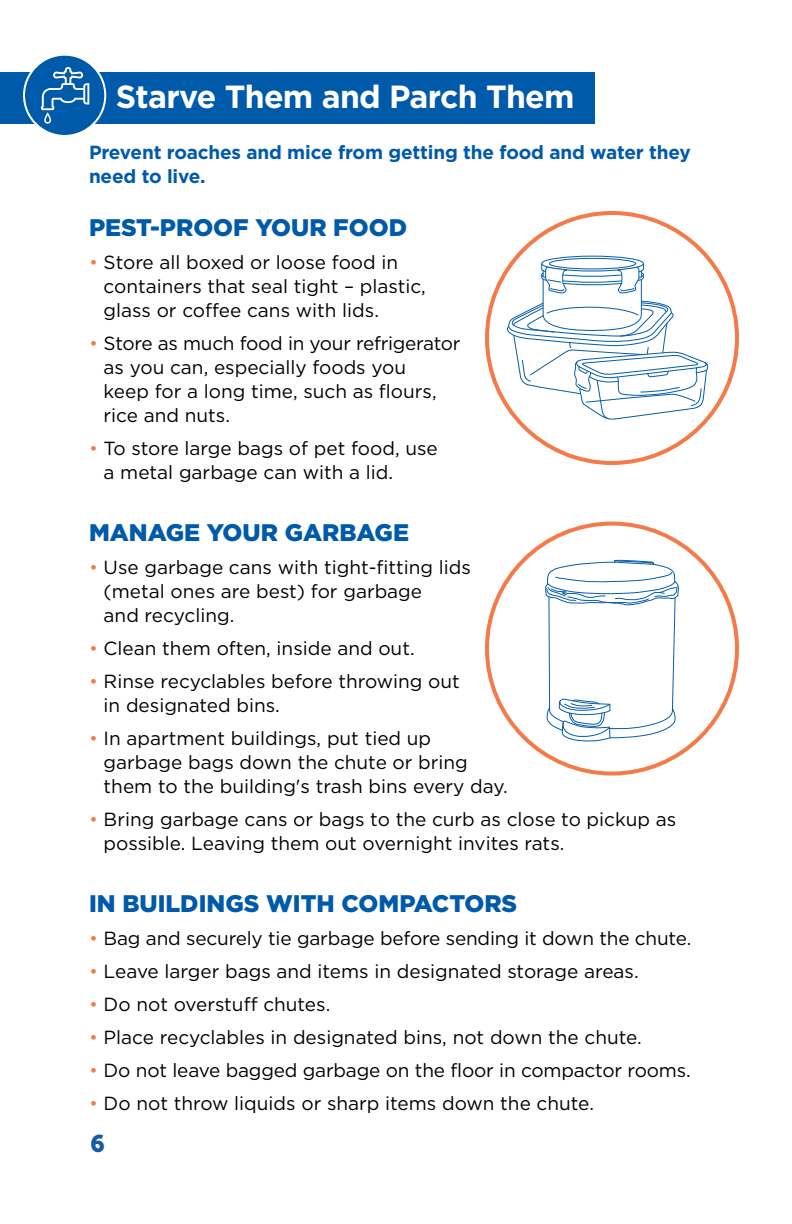
<style>
.page{position:relative;width:792px;height:1224px;background:#fff}
.page>*{position:absolute;margin:0;border:0;box-sizing:border-box;transform-origin:0 0}
.t1{font:700 32px "Gotham";letter-spacing:-.02em;color:#fff}
.t2{font:900 24px "Gotham";color:#005aaa}
.t3{font:24px "Museo Sans 900";color:#175aa8}
.t4{font:19px/24px "Gotham";color:#000}
.t5{font:700 19px/24px "Gotham";letter-spacing:-.01em;color:#005aaa}
.s1{font-weight:300;color:#f47a49}
.s2{font-weight:300;color:#f8984f}
</style>
<div class="page">
<div style="left:0;top:72px;width:595px;height:51px;background:#005aaa"></div>
<div style="left:24px;top:55px;width:81px;height:81px;background:#005aaa;border-radius:50%"></div>
<div style="left:23px;top:54px;width:83px;height:83px;border:2px solid #fff;border-radius:50%"></div>
<svg style="left:41px;top:67px;width:48px;height:57px"></svg>
<div style="left:541px;top:256px;width:103px;height:15px;border:1px solid #075ca9;border-radius:50%"></div>
<svg style="left:506px;top:257px;width:202px;height:163px"></svg>
<svg style="left:545px;top:560px;width:134px;height:182px"></svg>
<h1 class="t1" style="left:116px;top:76px;width:460px">Starve Them and Parch Them</h1>
<p class="t5" style="left:89px;top:140px;width:603px">Prevent roaches and mice from getting the food and water they need to live.</p>
<p class="t2" style="left:89px;top:211px;width:320px">PEST-PROOF YOUR FOOD</p>
<p class="t4" style="left:104px;top:250px;width:324px;text-indent:-15px"><span class="s1">•</span> Store all boxed or loose food in containers that seal tight – plastic, glass or coffee cans with lids.</p>
<p class="t4" style="left:104px;top:331px;width:358px;text-indent:-15px"><span class="s1">•</span> Store as much food in your refrigerator as you can, especially foods you<br>keep for a long time, such as flours, rice and nuts.</p>
<p class="t4" style="left:104px;top:436px;width:336px;text-indent:-15px"><span class="s1">•</span> To store large bags of pet food, use a metal garbage can with a lid.</p>
<p class="t2" style="left:89px;top:516px;width:322px">MANAGE YOUR GARBAGE</p>
<p class="t4" style="left:104px;top:555px;width:369px;text-indent:-15px"><span class="s1">•</span> Use garbage cans with tight-fitting lids (metal ones are best) for garbage<br>and recycling.</p>
<p class="t4" style="left:89px;top:636px;width:327px"><span class="s1">•</span> Clean them often, inside and out.</p>
<p class="t4" style="left:104px;top:669px;width:358px;text-indent:-15px"><span class="s1">•</span> Rinse recyclables before throwing out in designated bins.</p>
<p class="t4" style="left:104px;top:726px;width:406px;text-indent:-15px"><span class="s1">•</span><span class="s2">..</span>In apartment buildings, put tied up garbage bags down the chute or bring them to the building's trash bins every day.</p>
<p class="t4" style="left:104px;top:807px;width:574px;text-indent:-15px"><span class="s1">•</span><span class="s2">..</span>Bring garbage cans or bags to the curb as close to pickup as possible. Leaving them out overnight invites rats.</p>
<p class="t2" style="left:89px;top:887px;width:430px">IN BUILDINGS WITH COMPACTORS</p>
<p class="t4" style="left:89px;top:925px;width:604px"><span class="s1">•</span> Bag and securely tie garbage before sending it down the chute.</p>
<p class="t4" style="left:89px;top:958px;width:551px"><span class="s1">•</span> Leave larger bags and items in designated storage areas.</p>
<p class="t4" style="left:89px;top:991px;width:243px"><span class="s1">•</span> Do not overstuff chutes.</p>
<p class="t4" style="left:89px;top:1024px;width:554px"><span class="s1">•</span><span class="s2">..</span>Place recyclables in designated bins, not down the chute.</p>
<p class="t4" style="left:89px;top:1057px;width:603px"><span class="s1">•</span> Do not leave bagged garbage on the floor in compactor rooms.</p>
<p class="t4" style="left:89px;top:1090px;width:506px"><span class="s1">•</span> Do not throw liquids or sharp items down the chute.</p>
<p class="t3" style="left:90px;top:1130px;width:16px">6</p>
</div>
